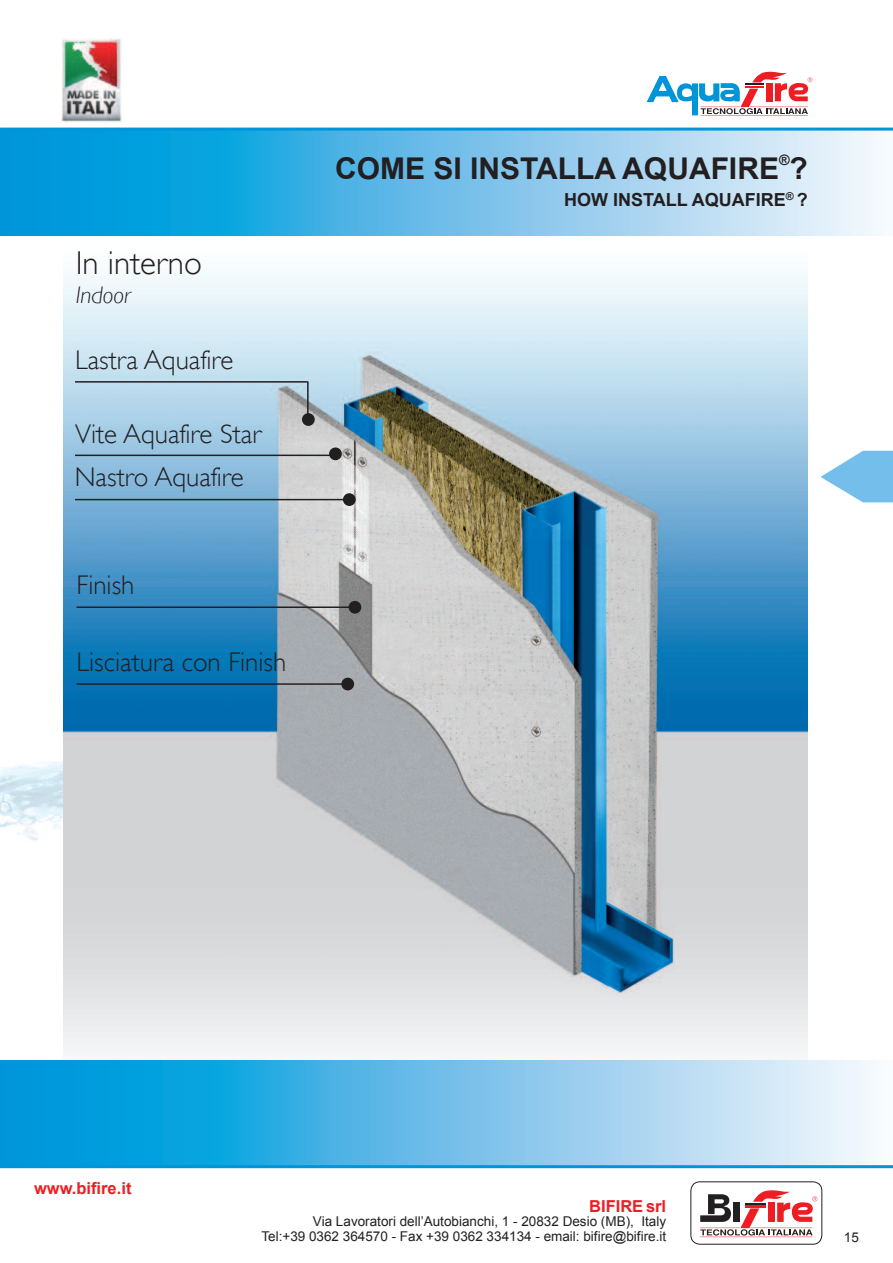
<style>
.page{position:relative;width:893px;height:1263px;background:#fff}
.page>*{position:absolute;margin:0;border:0;box-sizing:border-box;transform-origin:0 0}
.t1{font:300 33px "Gill Sans";color:#231f20}
.t2{font:700 30px "Arial";color:#231f20}
.t3{font:300 27px "Gill Sans";color:#231f20}
.t4{font:italic 300 24px "Gill Sans";color:#231f20}
.t5{font:700 18px "Arial";color:#231f20}
.t6{font:700 16.5px "Arial";color:#ee1d23}
.t7{font:700 14.4px "Arial";color:#231f20}
.t8{font:13.5px/14.2px "Arial";color:#231f20;text-align:right}
</style>
<div class="page">
<img style="left:0;top:43px;width:767px;height:1126px">
<hr style="left:700px;top:115px;width:108px;height:1px;background:#ee1d23">
<svg style="left:647px;top:72px;width:165px;height:43px"></svg>
<svg style="left:690px;top:1181px;width:132px;height:64px"></svg>
<img style="left:64px;top:235px;width:744px;height:826px">
<svg style="left:0;top:1061px;width:876px;height:104px;background:#6ac0e9"></svg>
<svg style="left:1px;top:131px;width:882px;height:104px;background:#69bfe9"></svg>
<hr style="left:0;top:1165px;width:893px;height:3px;background:#0095d9">
<hr style="left:0;top:128px;width:893px;height:3px;background:#0095d9">
<hr style="left:0;top:129px;width:1px;height:106px;background:#0095d9">
<img style="left:62px;top:38px;width:60px;height:84px">
<div style="left:343px;top:493px;width:13px;height:13px;background:#231f20;border-radius:50%"></div>
<hr style="left:307px;top:381px;width:2px;height:38px;background:#231f20">
<div style="left:302px;top:413px;width:13px;height:13px;background:#231f20;border-radius:50%"></div>
<hr style="left:75px;top:381px;width:233px;height:2px;background:#231f20">
<hr style="left:75px;top:499px;width:275px;height:1px;background:#231f20">
<div style="left:329px;top:447px;width:13px;height:13px;background:#231f20;border-radius:50%"></div>
<hr style="left:75px;top:455px;width:259px;height:1px;background:#231f20">
<div style="left:349px;top:601px;width:12px;height:13px;background:#231f20;border-radius:50%"></div>
<hr style="left:77px;top:606px;width:278px;height:2px;background:#231f20">
<div style="left:341px;top:678px;width:13px;height:12px;background:#231f20;border-radius:50%"></div>
<hr style="left:77px;top:683px;width:271px;height:2px;background:#231f20">
<svg style="left:820px;top:451px;width:73px;height:51px"></svg>
<h1 class="t1" style="left:76px;top:244px;width:128px">In interno</h1>
<h3 class="t4" style="left:76px;top:281px;width:57px">Indoor</h3>
<h3 class="t3" style="left:75px;top:345px;width:160px">Lastra Aquafire</h3>
<h3 class="t3" style="left:75px;top:419px;width:188px">Vite Aquafire Star</h3>
<h3 class="t3" style="left:75px;top:462px;width:171px">Nastro Aquafire</h3>
<h3 class="t3" style="left:77px;top:570px;width:60px">Finish</h3>
<h3 class="t3" style="left:77px;top:647px;width:211px">Lisciatura con Finish</h3>
<p class="t7" style="left:779px;top:152px;width:12px">®</p>
<h3 class="t5" style="left:564px;top:190px;width:245px">HOW INSTALL AQUAFIRE<sup>®</sup> ?</h3>
<h2 class="t2" style="left:335px;top:152px;width:474px">COME SI INSTALLA AQUAFIRE ?</h2>
<p class="t6" style="left:34px;top:1179px;width:99px">www.bifire.it</p>
<p class="t6" style="left:589px;top:1197px;width:79px">BIFIRE srl</p>
<p class="t8" style="left:261px;top:1214px;width:406px">Via Lavoratori dell’Autobianchi, 1 - 20832 Desio (MB), Italy<br>Tel:+39 0362 364570 - Fax +39 0362 334134 - email: bifire@bifire.it</p>
<p class="t8" style="left:844px;top:1230px;width:17px">15</p>
</div>
